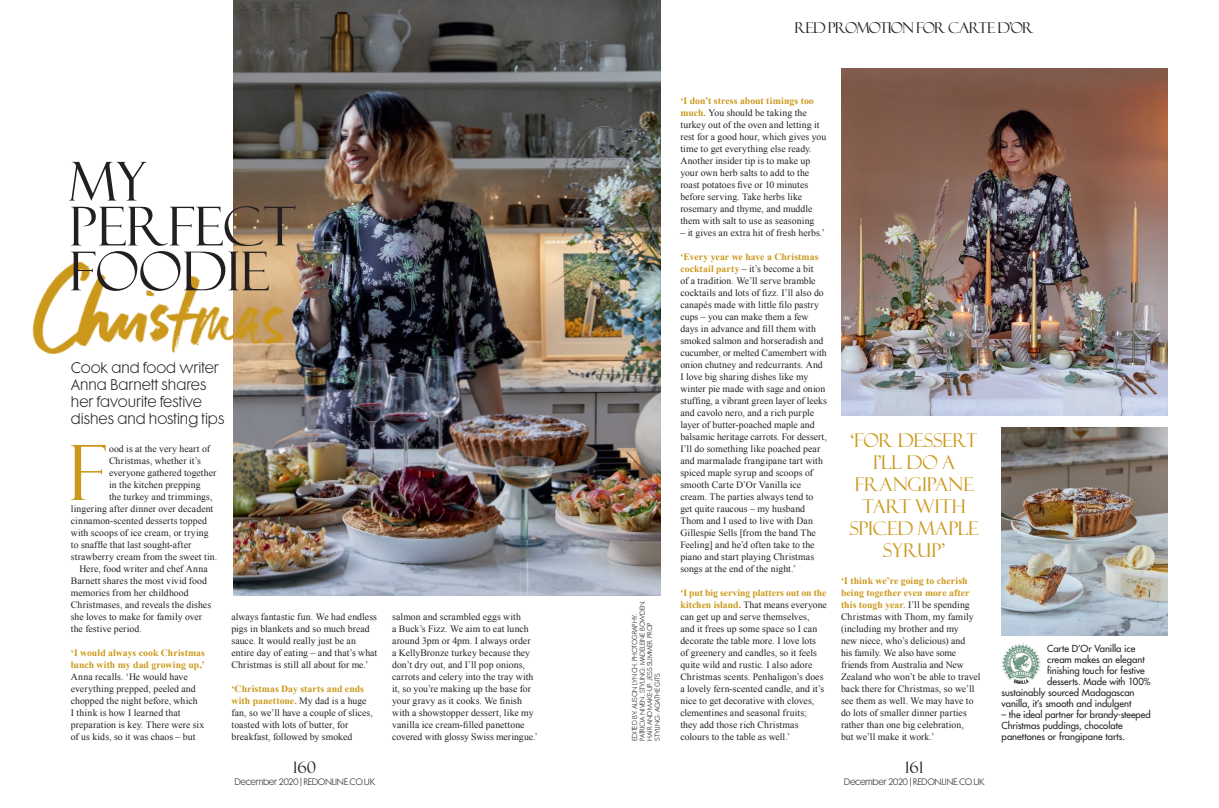
<style>
.page{position:relative;width:1219px;height:808px;background:#fff}
.page>*{position:absolute;margin:0;border:0;box-sizing:border-box;transform-origin:0 0}
.bodycopy{font:76.5px "Felix Titling MT Std";color:#cb981a}
.print_title{font:53.8px/44.9px "Felix Titling MT Std";letter-spacing:-.01em;color:#231f20}
.RED_sell__serif_new{font:19px/22px "Felix Titling MT Std";letter-spacing:-.005em;color:#cb981a;text-align:center}
.t1{font:16px "Felix Titling MT Std";letter-spacing:.01em;color:#231f20}
.RED_slug__new{font:15px "Felix Titling MT Std";letter-spacing:-.065em;color:#231f20}
.intro{font:300 14px/17px "Futura Maxi Std";color:#231f20}
.bodycopy-2{font:9.8px/12px "Times New Roman";letter-spacing:.005em;color:#231f20}
.bodycopy-3{font:500 9.5px/11px "Futura LT Pro";color:#231f20}
.t2{font:300 8.5px "Futura Maxi Std";letter-spacing:-.04em;color:#231f20}
.RED_gutter_credit{font:300 6.5px/7.5px "Futura Maxi Std";letter-spacing:-.025em;color:#231f20}
.s1{font-weight:700;color:#cb981a}
</style>
<div class="page">
<img style="left:233px;top:0;width:427px;height:596px">
<img style="left:841px;top:68px;width:327px;height:348px">
<img style="left:1002px;top:428px;width:166px;height:207px">
<img style="left:1002px;top:644px;width:39px;height:39px">
<img style="left:32px;top:248px;width:267px;height:139px">
<p class="print_title" style="left:69px;top:160px;width:229px">MY<br>PERFECT<br>FOODIE</p>
<p class="intro" style="left:71px;top:359px;width:155px">Cook and food writer<br>Anna Barnett shares her favourite festive dishes and hosting tips</p>
<p class="bodycopy" style="left:68px;top:429px;width:40px">F</p>
<p class="bodycopy-2" style="left:109px;top:442px;width:102px">ood is at the very heart of</p>
<p class="bodycopy-2" style="left:109px;top:454px;width:93px">Christmas, whether it’s</p>
<p class="bodycopy-2" style="left:109px;top:466px;width:109px">everyone gathered together</p>
<p class="bodycopy-2" style="left:109px;top:478px;width:93px">in the kitchen prepping</p>
<p class="bodycopy-2" style="left:109px;top:490px;width:105px">the turkey and trimmings,</p>
<p class="bodycopy-2" style="left:71px;top:502px;width:144px">lingering after dinner over decadent</p>
<p class="bodycopy-2" style="left:71px;top:514px;width:138px">cinnamon-scented desserts topped</p>
<p class="bodycopy-2" style="left:71px;top:526px;width:139px">with scoops of ice cream, or trying</p>
<p class="bodycopy-2" style="left:71px;top:538px;width:122px">to snaffle that last sought-after</p>
<p class="bodycopy-2" style="left:71px;top:550px;width:148px">strawberry cream from the sweet tin.</p>
<p class="bodycopy-2" style="left:71px;top:562px;width:142px;text-indent:9px">Here, food writer and chef Anna<br>Barnett shares the most vivid food memories from her childhood<br>Christmases, and reveals the dishes she loves to make for family over the festive period.</p>
<p class="bodycopy-2" style="left:71px;top:646px;width:136px"><span class="s1">‘I would always cook Christmas lunch with my dad growing up,’<br></span>Anna recalls. ‘He would have everything prepped, peeled and chopped the night before, which<br>I think is how I learned that preparation is key. There were six of us kids, so it was chaos – but</p>
<p class="bodycopy-2" style="left:231px;top:610px;width:147px">always fantastic fun. We had endless pigs in blankets and so much bread sauce. It would really just be an entire day of eating – and that’s what Christmas is still all about for me.’</p>
<p class="bodycopy-2" style="left:231px;top:682px;width:143px"><span class="s1">‘Christmas Day starts and ends with panettone.</span> My dad is a huge fan, so we’ll have a couple of slices, toasted with lots of butter, for breakfast, followed by smoked</p>
<p class="t1" style="left:293px;top:758px;width:25px">160</p>
<p class="t2" style="left:234px;top:777px;width:142px">December 2020 | REDONLINE.CO.UK</p>
<p class="bodycopy-2" style="left:392px;top:610px;width:147px">salmon and scrambled eggs with<br>a Buck’s Fizz. We aim to eat lunch around 3pm or 4pm. I always order<br>a KellyBronze turkey because they don’t dry out, and I’ll pop onions, carrots and celery into the tray with it, so you’re making up the base for your gravy as it cooks. We finish with a showstopper dessert, like my vanilla ice cream-filled panettone covered with glossy Swiss meringue.’</p>
<p class="RED_slug__new" style="left:794px;top:20px;width:241px">RED PROMOTION FOR CARTE D’OR</p>
<p class="RED_gutter_credit" style="left:631px;top:741px;width:142px;rotate:-90deg">EDITED BY: ALISON LYNCH. PHOTOGRAPHY:<br>PATRICIA NIVEN. STYLING: MADELEINE BOWDEN.<br>HAIR AND MAKE-UP: JESS SUMMER. PROP STYLING: AGATHE GITS</p>
<p class="bodycopy-2" style="left:680px;top:94px;width:147px"><span class="s1">‘I don’t stress about timings too much.</span> You should be taking the turkey out of the oven and letting it rest for a good hour, which gives you time to get everything else ready.<br>Another insider tip is to make up your own herb salts to add to the roast potatoes five or 10 minutes before serving. Take herbs like rosemary and thyme, and muddle them with salt to use as seasoning</p>
<p class="bodycopy-2" style="left:680px;top:226px;width:146px">– it gives an extra hit of fresh herbs.’</p>
<p class="bodycopy-2" style="left:680px;top:250px;width:148px"><span class="s1">‘Every year we have a Christmas cocktail party</span> – it’s become a bit<br>of a tradition. We’ll serve bramble cocktails and lots of fizz. I’ll also do canapés made with little filo pastry cups – you can make them a few days in advance and fill them with smoked salmon and horseradish and cucumber, or melted Camembert with onion chutney and redcurrants. And I love big sharing dishes like my winter pie made with sage and onion stuffing, a vibrant green layer of leeks and cavolo nero, and a rich purple layer of butter-poached maple and balsamic heritage carrots. For dessert, I’ll do something like poached pear and marmalade frangipane tart with spiced maple syrup and scoops of smooth Carte D’Or Vanilla ice cream. The parties always tend to get quite raucous – my husband Thom and I used to live with Dan Gillespie Sells [from the band The Feeling] and he’d often take to the piano and start playing Christmas songs at the end of the night.’</p>
<p class="bodycopy-2" style="left:680px;top:586px;width:148px"><span class="s1">‘I put big serving platters out on the kitchen island.</span> That means everyone can get up and serve themselves,<br>and it frees up some space so I can decorate the table more. I love lots<br>of greenery and candles, so it feels quite wild and rustic. I also adore Christmas scents. Penhaligon’s does a lovely fern-scented candle, and it’s nice to get decorative with cloves, clementines and seasonal fruits;<br>they add those rich Christmas colours to the table as well.’</p>
<p class="RED_sell__serif_new" style="left:850px;top:430px;width:130px">‘FOR DESSERT<br>I’LL DO A<br>FRANGIPANE<br>TART WITH<br>SPICED MAPLE<br>SYRUP’</p>
<p class="bodycopy-2" style="left:841px;top:574px;width:141px"><span class="s1">‘I think we’re going to cherish being together even more after this tough year</span>. I’ll be spending<br>Christmas with Thom, my family (including my brother and my<br>new niece, who’s delicious) and<br>his family. We also have some friends from Australia and New<br>Zealand who won’t be able to travel back there for Christmas, so we’ll see them as well. We may have to do lots of smaller dinner parties rather than one big celebration,<br>but we’ll make it work.’</p>
<p class="t1" style="left:905px;top:758px;width:19px">161</p>
<p class="t2" style="left:844px;top:777px;width:142px">December 2020 | REDONLINE.CO.UK</p>
<p class="bodycopy-3" style="left:1047px;top:642px;width:90px">Carte D’Or Vanilla ice</p>
<p class="bodycopy-3" style="left:1047px;top:653px;width:99px">cream makes an elegant</p>
<p class="bodycopy-3" style="left:1047px;top:664px;width:99px">finishing touch for festive</p>
<p class="bodycopy-3" style="left:1047px;top:675px;width:105px">desserts. Made with 100%</p>
<p class="bodycopy-3" style="left:1002px;top:686px;width:134px">sustainably sourced Madagascan</p>
<p class="bodycopy-3" style="left:1002px;top:697px;width:131px">vanilla, it’s smooth and indulgent</p>
<p class="bodycopy-3" style="left:1002px;top:708px;width:151px">– the ideal partner for brandy-steeped<br>Christmas puddings, chocolate</p>
<p class="bodycopy-3" style="left:1002px;top:730px;width:125px">panettones or frangipane tarts.</p>
</div>
